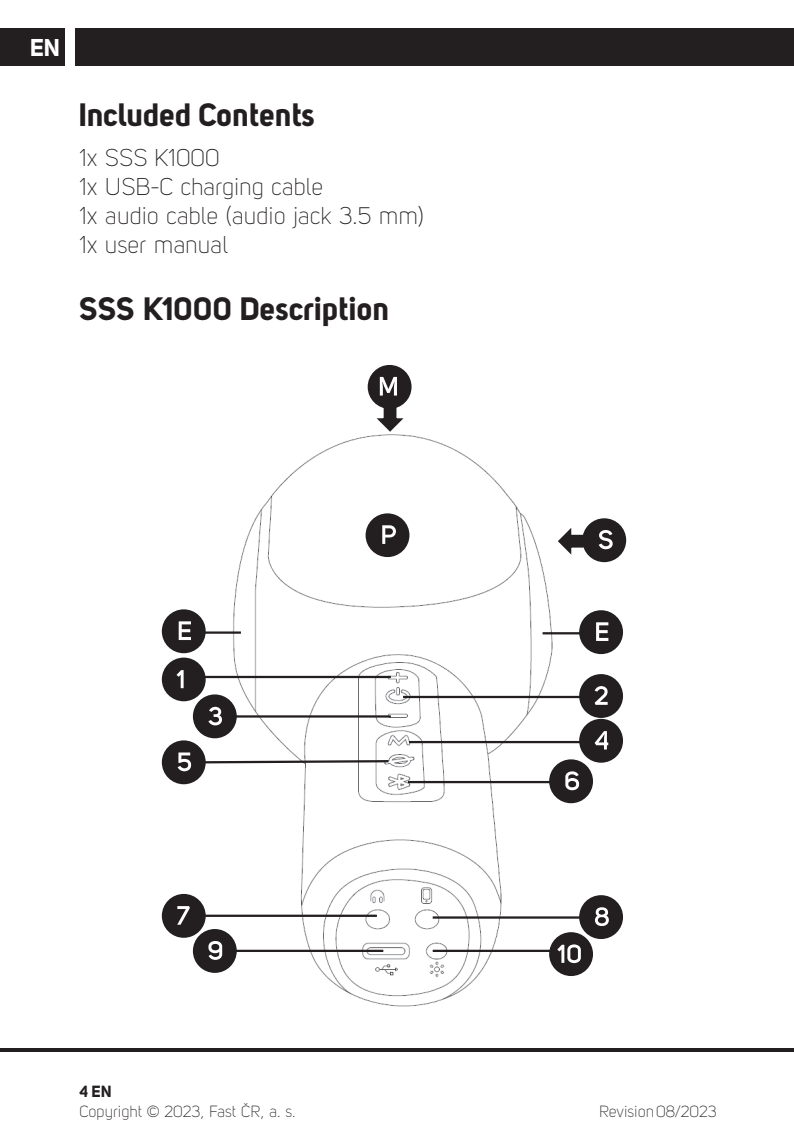
<style>
.page{position:relative;width:794px;height:1134px;background:#fff}
.page>*{position:absolute;margin:0;border:0;box-sizing:border-box;transform-origin:0 0}
.t1{font:32px "Uni Sans PRO Bold";color:#231f20}
.t2{font:24px/28.8px "Uni Sans PRO Light";color:#231f20}
.t3{font:24px "Uni Sans PRO Bold";color:#fff}
.t4{font:16px "Uni Sans PRO Light";color:#231f20}
.t5{font:16px "Uni Sans PRO Bold";color:#231f20}
</style>
<div class="page">
<div style="left:75px;top:28px;width:719px;height:38px;background:#231f20"></div>
<div style="left:0;top:28px;width:64px;height:38px;background:#231f20"></div>
<hr style="left:0;top:1048px;width:794px;height:4px;background:#231f20">
<img style="left:225px;top:434px;width:331px;height:573px">
<div style="left:163px;top:742px;width:41px;height:41px;background:#231f20;border-radius:50%"></div>
<div style="left:162px;top:740px;width:44px;height:44px;border:3px solid #231f20;border-radius:50%"></div>
<svg style="left:178px;top:752px;width:13px;height:19px"></svg>
<div style="left:163px;top:895px;width:41px;height:41px;background:#231f20;border-radius:50%"></div>
<div style="left:162px;top:894px;width:44px;height:44px;border:3px solid #231f20;border-radius:50%"></div>
<svg style="left:177px;top:906px;width:13px;height:19px"></svg>
<hr style="left:169px;top:631px;width:72px;height:3px;background:#231f20">
<hr style="left:409px;top:741px;width:174px;height:2px;background:#231f20">
<hr style="left:204px;top:760px;width:184px;height:3px;background:#231f20">
<hr style="left:204px;top:914px;width:173px;height:3px;background:#231f20">
<hr style="left:204px;top:676px;width:187px;height:2px;background:#231f20">
<div style="left:163px;top:659px;width:41px;height:41px;background:#231f20;border-radius:50%"></div>
<div style="left:162px;top:658px;width:44px;height:43px;border:3px solid #231f20;border-radius:50%"></div>
<svg style="left:176px;top:670px;width:8px;height:18px"></svg>
<div style="left:194px;top:930px;width:41px;height:41px;background:#231f20;border-radius:50%"></div>
<div style="left:193px;top:929px;width:44px;height:44px;border:3px solid #231f20;border-radius:50%"></div>
<svg style="left:208px;top:941px;width:14px;height:19px"></svg>
<hr style="left:235px;top:950px;width:148px;height:2px;background:#231f20">
<div style="left:447px;top:548px;width:28px;height:28px;background:#fff"></div>
<div style="left:584px;top:520px;width:40px;height:41px;background:#231f20;border-radius:50%"></div>
<div style="left:582px;top:518px;width:44px;height:44px;border:3px solid #231f20;border-radius:50%"></div>
<svg style="left:598px;top:530px;width:15px;height:19px"></svg>
<div style="left:369px;top:366px;width:41px;height:41px;background:#231f20;border-radius:50%"></div>
<div style="left:368px;top:365px;width:43px;height:44px;border:3px solid #231f20;border-radius:50%"></div>
<svg style="left:380px;top:377px;width:17px;height:18px"></svg>
<div style="left:367px;top:515px;width:41px;height:40px;background:#231f20;border-radius:50%"></div>
<div style="left:365px;top:513px;width:44px;height:44px;border:3px solid #231f20;border-radius:50%"></div>
<svg style="left:382px;top:525px;width:14px;height:19px"></svg>
<hr style="left:403px;top:696px;width:186px;height:2px;background:#231f20">
<hr style="left:204px;top:715px;width:187px;height:2px;background:#231f20">
<div style="left:194px;top:696px;width:41px;height:41px;background:#231f20;border-radius:50%"></div>
<div style="left:193px;top:694px;width:44px;height:44px;border:3px solid #231f20;border-radius:50%"></div>
<svg style="left:208px;top:707px;width:14px;height:18px"></svg>
<div style="left:580px;top:675px;width:41px;height:41px;background:#231f20;border-radius:50%"></div>
<div style="left:579px;top:674px;width:44px;height:44px;border:3px solid #231f20;border-radius:50%"></div>
<svg style="left:594px;top:686px;width:14px;height:19px"></svg>
<div style="left:580px;top:720px;width:41px;height:41px;background:#231f20;border-radius:50%"></div>
<div style="left:579px;top:719px;width:44px;height:44px;border:3px solid #231f20;border-radius:50%"></div>
<svg style="left:594px;top:731px;width:14px;height:18px"></svg>
<hr style="left:408px;top:781px;width:172px;height:2px;background:#231f20">
<div style="left:550px;top:761px;width:41px;height:41px;background:#231f20;border-radius:50%"></div>
<div style="left:549px;top:759px;width:44px;height:44px;border:3px solid #231f20;border-radius:50%"></div>
<svg style="left:565px;top:771px;width:14px;height:19px"></svg>
<hr style="left:433px;top:916px;width:158px;height:3px;background:#231f20">
<div style="left:580px;top:897px;width:41px;height:40px;background:#231f20;border-radius:50%"></div>
<div style="left:579px;top:895px;width:44px;height:44px;border:3px solid #231f20;border-radius:50%"></div>
<svg style="left:595px;top:907px;width:14px;height:19px"></svg>
<hr style="left:433px;top:950px;width:148px;height:2px;background:#231f20">
<div style="left:163px;top:611px;width:41px;height:41px;background:#231f20;border-radius:50%"></div>
<div style="left:162px;top:609px;width:44px;height:44px;border:3px solid #231f20;border-radius:50%"></div>
<svg style="left:179px;top:621px;width:12px;height:19px"></svg>
<hr style="left:542px;top:632px;width:72px;height:2px;background:#231f20">
<div style="left:580px;top:612px;width:41px;height:41px;background:#231f20;border-radius:50%"></div>
<div style="left:579px;top:610px;width:44px;height:44px;border:3px solid #231f20;border-radius:50%"></div>
<svg style="left:596px;top:622px;width:12px;height:19px"></svg>
<svg style="left:376px;top:404px;width:28px;height:28px"></svg>
<svg style="left:555px;top:527px;width:30px;height:31px"></svg>
<div style="left:550px;top:934px;width:41px;height:40px;background:#231f20;border-radius:50%"></div>
<div style="left:549px;top:932px;width:44px;height:44px;border:3px solid #231f20;border-radius:50%"></div>
<svg style="left:557px;top:944px;width:24px;height:19px"></svg>
<p class="t3" style="left:30px;top:33px;width:32px">EN</p>
<h1 class="t1" style="left:79px;top:95px;width:237px">Included Contents</h1>
<p class="t2" style="left:79px;top:144px;width:346px">1x SSS K1000<br>1x USB-C charging cable<br>1x audio cable (audio jack 3.5 mm)<br>1x user manual</p>
<h1 class="t1" style="left:79px;top:289px;width:312px">SSS K1000 Description</h1>
<p class="t5" style="left:79px;top:1081px;width:34px">4 EN</p>
<p class="t4" style="left:79px;top:1103px;width:218px">Copyright © 2023, Fast ČR, a. s.</p>
<p class="t4" style="left:599px;top:1103px;width:119px">Revision 08/2023</p>
</div>
